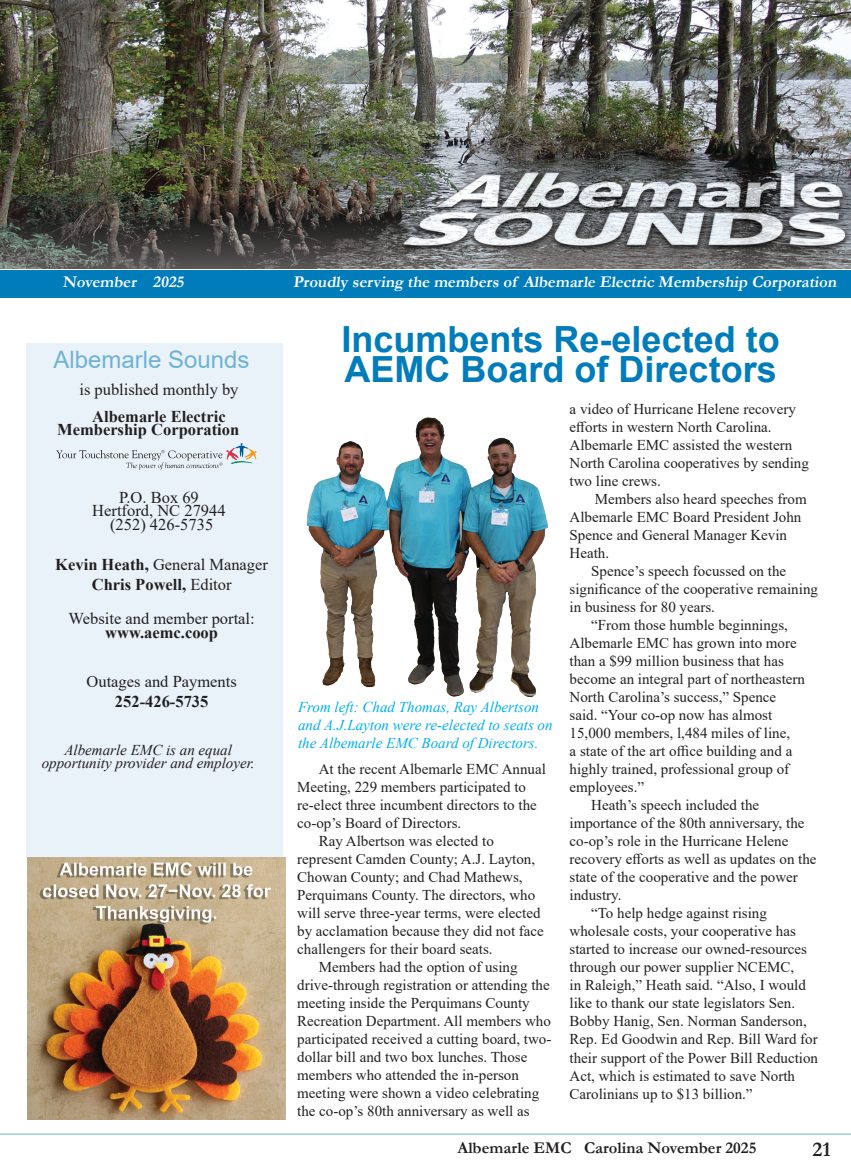
<style>
.page{position:relative;width:851px;height:1175px;background:#fff}
.page>*{position:absolute;margin:0;border:0;box-sizing:border-box;transform-origin:0 0}
.Headline{font:700 36px/30px "Arial";color:#007cba}
.paragraph{font:24px "Arial";color:#6fb2d4}
.paragraph-2{font:700 21px "Garamond";color:#231f20}
.paragraph-3{font:16.5px "Times New Roman";color:#231f20}
.paragraph-4{font:700 16.5px/13.5px "Times New Roman";color:#231f20}
.t1{font:700 16.5px "Garamond";color:#fff}
.t2{font:700 16.5px "Garamond";color:#231f20}
.paragraph-5{font:15px/18px "Times New Roman";color:#231f20}
.cutlines{font:italic 15px/18px "Times New Roman";color:#00aeef}
.cutlines-2{font:italic 15px "Times New Roman";color:#231f20}
.s1{font-weight:700}
.s2{font-weight:400}
</style>
<div class="page">
<img style="left:0;top:0;width:850px;height:268px">
<div style="left:0;top:270px;width:850px;height:27px;background:#007cba"></div>
<hr style="left:0;top:1133px;width:850px;height:1px;background:#6fb2d4">
<div style="left:27px;top:343px;width:256px;height:514px;background:#e9f2f8"></div>
<svg style="left:56px;top:443px;width:201px;height:26px"></svg>
<img style="left:28px;top:857px;width:257px;height:262px">
<img style="left:306px;top:417px;width:243px;height:281px">
<p class="t1" style="left:63px;top:270px;width:125px">November 2025</p>
<p class="t1" style="left:293px;top:270px;width:548px">Proudly serving the members of Albemarle Electric Membership Corporation</p>
<p class="paragraph" style="left:53px;top:342px;width:198px">Albemarle Sounds</p>
<p class="paragraph-3" style="left:79px;top:377px;width:161px">is published monthly by</p>
<p class="paragraph-4" style="left:57px;top:409px;width:183px;text-indent:35px">Albemarle Electric<br>Membership Corporation</p>
<p class="paragraph-3" style="left:119px;top:485px;width:81px">P.O. Box 69</p>
<p class="paragraph-3" style="left:92px;top:499px;width:135px">Hertford, NC 27944</p>
<p class="paragraph-3" style="left:110px;top:512px;width:105px">(252) 426-5735</p>
<p class="paragraph-3" style="left:55px;top:553px;width:214px"><span class="s1">Kevin Heath,</span> General Manager</p>
<p class="paragraph-4" style="left:92px;top:577px;width:141px">Chris Powell, <span class="s2">Editor</span></p>
<p class="paragraph-3" style="left:69px;top:607px;width:188px">Website and member portal:</p>
<p class="paragraph-4" style="left:105px;top:625px;width:114px">www.aemc.coop</p>
<p class="paragraph-3" style="left:86px;top:670px;width:152px">Outages and Payments</p>
<p class="paragraph-4" style="left:115px;top:694px;width:95px">252-426-5735</p>
<p class="cutlines-2" style="left:64px;top:739px;width:169px">Albemarle EMC is an equal</p>
<p class="cutlines-2" style="left:42px;top:753px;width:214px">opportunity provider and employer.</p>
<p class="Headline" style="left:341px;top:325px;width:440px">Incumbents Re-elected to<br>AEMC Board of Directors</p>
<p class="cutlines" style="left:298px;top:698px;width:256px">From left: Chad Thomas, Ray Albertson and A.J.Layton were re-elected to seats on the Albemarle EMC Board of Directors.</p>
<p class="paragraph-5" style="left:297px;top:759px;width:250px;text-indent:22px">At the recent Albemarle EMC Annual Meeting, 229 members participated to re-elect three incumbent directors to the co-op’s Board of Directors.</p>
<p class="paragraph-5" style="left:297px;top:831px;width:248px;text-indent:22px">Ray Albertson was elected to represent Camden County; A.J. Layton, Chowan County; and Chad Mathews, Perquimans County. The directors, who will serve three-year terms, were elected by acclamation because they did not face challengers for their board seats.</p>
<p class="paragraph-5" style="left:297px;top:957px;width:256px;text-indent:22px">Members had the option of using drive-through registration or attending the meeting inside the Perquimans County Recreation Department. All members who participated received a cutting board, two&shy;dollar bill and two box lunches. Those members who attended the in-person meeting were shown a video celebrating the co-op’s 80th anniversary as well as</p>
<p class="paragraph-5" style="left:569px;top:400px;width:241px">a video of Hurricane Helene recovery efforts in western North Carolina.<br>Albemarle EMC assisted the western<br>North Carolina cooperatives by sending two line crews.</p>
<p class="paragraph-5" style="left:569px;top:490px;width:238px;text-indent:25px">Members also heard speeches from<br>Albemarle EMC Board President John<br>Spence and General Manager Kevin<br>Heath.</p>
<p class="paragraph-5" style="left:569px;top:562px;width:250px;text-indent:22px">Spence’s speech focussed on the significance of the cooperative remaining in business for 80 years.</p>
<p class="paragraph-5" style="left:569px;top:616px;width:237px;text-indent:22px">“From those humble beginnings, Albemarle EMC has grown into more than a $99 million business that has become an integral part of northeastern North Carolina’s success,” Spence said. “Your co-op now has almost 15,000 members, l,484 miles of line,<br>a state of the art office building and a highly trained, professional group of employees.”</p>
<p class="paragraph-5" style="left:569px;top:796px;width:248px;text-indent:22px">Heath’s speech included the importance of the 80th anniversary, the co-op’s role in the Hurricane Helene recovery efforts as well as updates on the state of the cooperative and the power industry.</p>
<p class="paragraph-5" style="left:569px;top:904px;width:250px;text-indent:22px">“To help hedge against rising wholesale costs, your cooperative has started to increase our owned-resources through our power supplier NCEMC,<br>in Raleigh,” Heath said. “Also, I would like to thank our state legislators Sen.<br>Bobby Hanig, Sen. Norman Sanderson, Rep. Ed Goodwin and Rep. Bill Ward for their support of the Power Bill Reduction Act, which is estimated to save North Carolinians up to $13 billion.”</p>
<p class="t2" style="left:457px;top:1136px;width:300px">Albemarle EMC Carolina November 2025</p>
<p class="paragraph-2" style="left:812px;top:1134px;width:20px">21</p>
</div>
